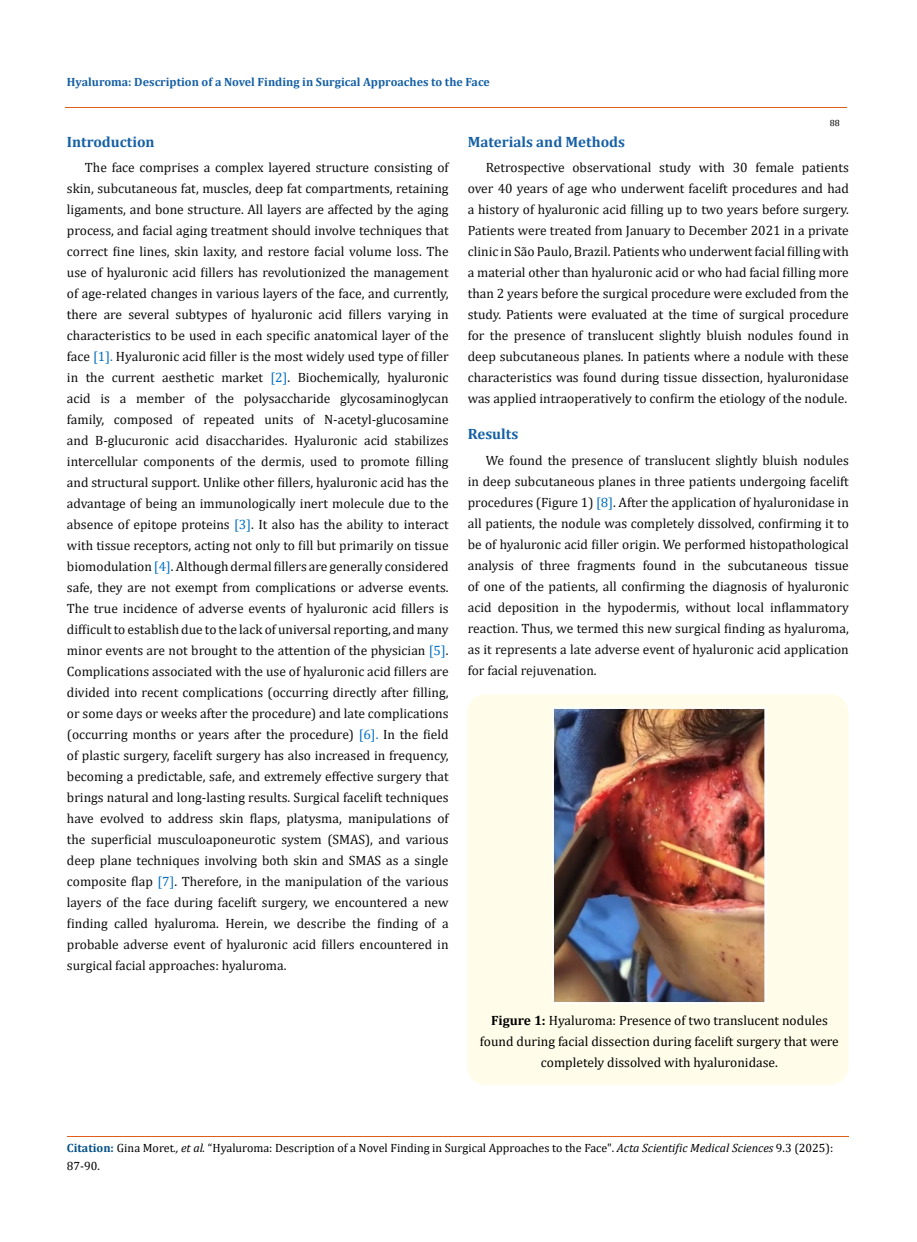
<style>
.page{position:relative;width:917px;height:1242px;background:#fff}
.page>*{position:absolute;margin:0;border:0;box-sizing:border-box;transform-origin:0 0}
.t1{font:700 15px "Cambria";color:#1560a6}
.t2{font:13.5px/21px "Cambria";color:#0d0d0d;text-align:justify}
.t3{font:13.5px/21px "Cambria";color:#000;text-align:center}
.t4{font:12px/18px "Cambria";color:#000}
.t5{font:700 12px "Cambria";color:#1560a6}
.t6{font:9px "Cambria";color:#000}
.s1{color:#0070c0}
.s2{font-weight:700}
.s3{font-weight:700;color:#035089}
.s4{font-style:italic}
</style>
<div class="page">
<div style="left:467px;top:694px;width:381px;height:391px;background:#fffde9;border-radius:18px"></div>
<img style="left:552px;top:707px;width:214px;height:296px">
<hr style="left:65px;top:108px;width:782px;height:1px;background:#e05d1a">
<hr style="left:67px;top:1136px;width:781px;height:1px;background:#e05d1a">
<p class="t5" style="left:67px;top:73px;width:424px">Hyaluroma: Description of a Novel Finding in Surgical Approaches to the Face</p>
<p class="t6" style="left:829px;top:118px;width:11px">88</p>
<p class="t1" style="left:67px;top:131px;width:89px">Introduction</p>
<p class="t2" style="left:67px;top:157px;width:383px;text-indent:18px">The face comprises a complex layered structure consisting of skin, subcutaneous fat, muscles, deep fat compartments, retaining ligaments, and bone structure. All layers are affected by the aging process, and facial aging treatment should involve techniques that correct fine lines, skin laxity, and restore facial volume loss. The use of hyaluronic acid fillers has revolutionized the management of age-related changes in various layers of the face, and currently, there are several subtypes of hyaluronic acid fillers varying in characteristics to be used in each specific anatomical layer of the face <span class="s1">[1].</span> Hyaluronic acid filler is the most widely used type of filler in the current aesthetic market <span class="s1">[2]</span>. Biochemically, hyaluronic acid is a member of the polysaccharide glycosaminoglycan family, composed of repeated units of N-acetyl-glucosamine and B-glucuronic acid disaccharides. Hyaluronic acid stabilizes intercellular components of the dermis, used to promote filling and structural support. Unlike other fillers, hyaluronic acid has the advantage of being an immunologically inert molecule due to the absence of epitope proteins <span class="s1">[3]</span>. It also has the ability to interact with tissue receptors, acting not only to fill but primarily on tissue biomodulation <span class="s1">[4]</span>. Although dermal fillers are generally considered safe, they are not exempt from complications or adverse events.<br>The true incidence of adverse events of hyaluronic acid fillers is difficult to establish due to the lack of universal reporting, and many minor events are not brought to the attention of the physician <span class="s1">[5]</span>.<br>Complications associated with the use of hyaluronic acid fillers are divided into recent complications (occurring directly after filling, or some days or weeks after the procedure) and late complications (occurring months or years after the procedure) <span class="s1">[6].</span> In the field of plastic surgery, facelift surgery has also increased in frequency, becoming a predictable, safe, and extremely effective surgery that brings natural and long-lasting results. Surgical facelift techniques have evolved to address skin flaps, platysma, manipulations of the superficial musculoaponeurotic system (SMAS), and various deep plane techniques involving both skin and SMAS as a single composite flap <span class="s1">[7]</span>. Therefore, in the manipulation of the various layers of the face during facelift surgery, we encountered a new finding called hyaluroma. Herein, we describe the finding of a probable adverse event of hyaluronic acid fillers encountered in surgical facial approaches: hyaluroma.</p>
<p class="t1" style="left:468px;top:131px;width:159px">Materials and Methods</p>
<p class="t2" style="left:468px;top:157px;width:382px;text-indent:18px">Retrospective observational study with 30 female patients over 40 years of age who underwent facelift procedures and had a history of hyaluronic acid filling up to two years before surgery.<br>Patients were treated from January to December 2021 in a private clinic in São Paulo, Brazil. Patients who underwent facial filling with a material other than hyaluronic acid or who had facial filling more than 2 years before the surgical procedure were excluded from the study. Patients were evaluated at the time of surgical procedure for the presence of translucent slightly bluish nodules found in deep subcutaneous planes. In patients where a nodule with these characteristics was found during tissue dissection, hyaluronidase was applied intraoperatively to confirm the etiology of the nodule.</p>
<p class="t1" style="left:468px;top:423px;width:52px">Results</p>
<p class="t2" style="left:468px;top:449px;width:382px;text-indent:18px">We found the presence of translucent slightly bluish nodules in deep subcutaneous planes in three patients undergoing facelift procedures (Figure 1) <span class="s1">[8]</span>. After the application of hyaluronidase in all patients, the nodule was completely dissolved, confirming it to be of hyaluronic acid filler origin. We performed histopathological analysis of three fragments found in the subcutaneous tissue of one of the patients, all confirming the diagnosis of hyaluronic acid deposition in the hypodermis, without local inflammatory reaction. Thus, we termed this new surgical finding as hyaluroma, as it represents a late adverse event of hyaluronic acid application for facial rejuvenation.</p>
<p class="t3" style="left:480px;top:1010px;width:360px"><span class="s2">Figure 1:</span> Hyaluroma: Presence of two translucent nodules found during facial dissection during facelift surgery that were completely dissolved with hyaluronidase.</p>
<p class="t4" style="left:67px;top:1138px;width:767px"><span class="s3">Citation:</span> Gina Moret<span class="s4">., et al.</span> “Hyaluroma: Description of a Novel Finding in Surgical Approaches to the Face". <span class="s4">Acta Scientific Medical Sciences</span> 9.3 (2025):<br>87-90.</p>
</div>
